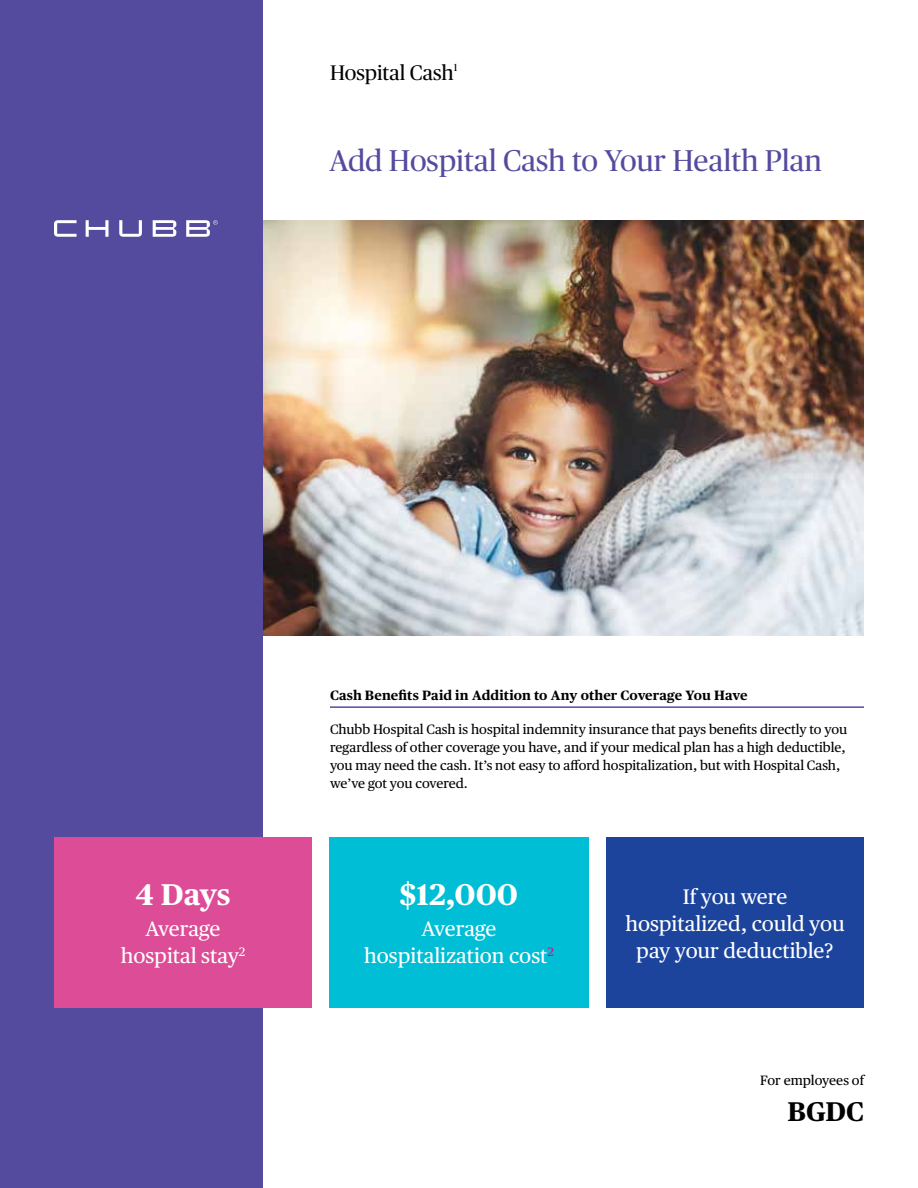
<style>
.page{position:relative;width:918px;height:1188px;background:#fff}
.page>*{position:absolute;margin:0;border:0;box-sizing:border-box;transform-origin:0 0}
.t1{font:30px "Chubb Publico";color:#544b9f}
.t2{font:700 30px "Chubb Publico Text";color:#fff}
.t3{font:700 27px "Chubb Publico Text";color:#000}
.t4{font:21px/27px "Chubb Publico Text";color:#fff;text-align:center}
.t5{font:21px "Chubb Publico";color:#000}
.t6{font:13.5px/18px "Chubb Publico Text";color:#000}
.t7{font:700 13.5px "Chubb Publico Text";color:#000}
</style>
<div class="page">
<img style="left:263px;top:220px;width:601px;height:416px">
<div style="left:0;top:0;width:263px;height:1188px;background:#544b9f"></div>
<div style="left:54px;top:837px;width:258px;height:171px;background:#dd4c96"></div>
<div style="left:329px;top:837px;width:260px;height:171px;background:#00bed5"></div>
<div style="left:606px;top:837px;width:258px;height:171px;background:#1c449c"></div>
<hr style="left:330px;top:706px;width:534px;height:2px;background:#544b9f">
<svg style="left:54px;top:220px;width:164px;height:17px"></svg>
<h3 class="t5" style="left:330px;top:58px;width:129px">Hospital Cash<sup>1</sup></h3>
<h1 class="t1" style="left:329px;top:140px;width:494px">Add Hospital Cash to Your Health Plan</h1>
<h1 class="t2" style="left:135px;top:871px;width:97px">4 Days</h1>
<h3 class="t4" style="left:121px;top:914px;width:126px">Average hospital stay<sup>2</sup></h3>
<p class="t7" style="left:330px;top:684px;width:419px">Cash Benefits Paid in Addition to Any other Coverage You Have</p>
<p class="t6" style="left:330px;top:720px;width:519px">Chubb Hospital Cash is hospital indemnity insurance that pays benefits directly to you regardless of other coverage you have, and if your medical plan has a high deductible, you may need the cash. It’s not easy to afford hospitalization, but with Hospital Cash, we’ve got you covered.</p>
<h1 class="t2" style="left:400px;top:871px;width:120px">$12,000</h1>
<h3 class="t4" style="left:364px;top:914px;width:191px">Average hospitalization cost<sup>2</sup></h3>
<h3 class="t4" style="left:625px;top:882px;width:221px">If you were hospitalized, could you pay your deductible?</h3>
<p class="t6" style="left:760px;top:1070px;width:105px">For employees of</p>
<h2 class="t3" style="left:787px;top:1090px;width:78px">BGDC</h2>
</div>
